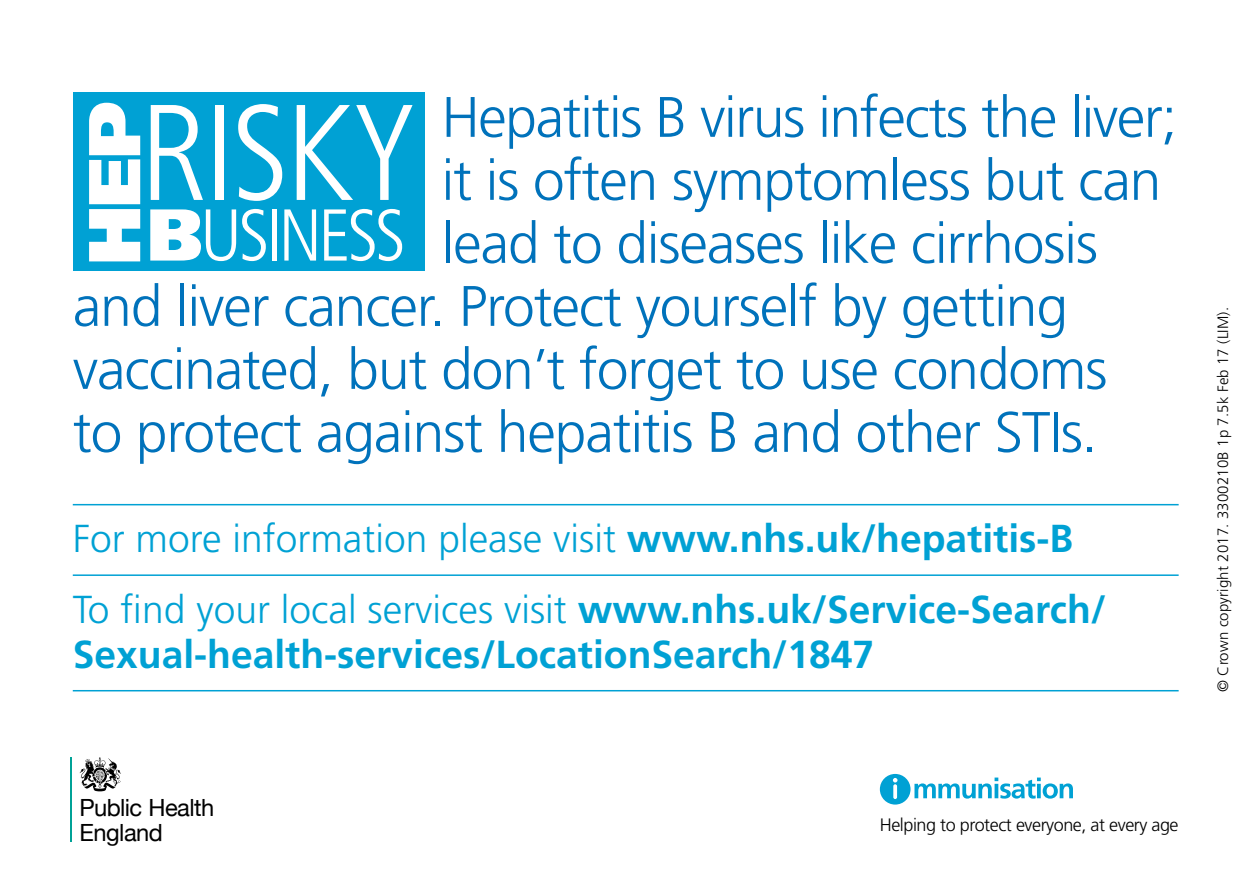
<style>
.page{position:relative;width:1259px;height:893px;background:#fff}
.page>*{position:absolute;margin:0;border:0;box-sizing:border-box;transform-origin:0 0}
.t1{font:300 condensed 135.9px "Frutiger";letter-spacing:-.025em;color:#fff}
.t2{font:300 condensed 73.2px "Frutiger";letter-spacing:-.05em;color:#fff}
.t3{font:900 73.2px "Frutiger";color:#fff}
.t4{font:300 57px "Frutiger";letter-spacing:-.02em;color:#0072bb}
.t5{font:700 39px/45px "Frutiger";color:#00a1d4}
.t6{font:300 39px "Frutiger";color:#00a1d4}
.t7{font:23.7px/24.6px "Helvetica Neue";letter-spacing:-.02em;color:#000}
.Body{font:300 18px "Frutiger";letter-spacing:-.025em;color:#000}
.t8{font:300 15px "Frutiger";letter-spacing:.01em;color:#000}
.s1{font-weight:900;font-stretch:normal}
.s2{font-weight:700}
.s3{font-weight:300}
</style>
<div class="page">
<hr style="left:73px;top:504px;width:1105px;height:1px;background:#00a1d4">
<hr style="left:73px;top:574px;width:1105px;height:2px;background:#00a1d4">
<hr style="left:73px;top:690px;width:1105px;height:1px;background:#00a1d4">
<div style="left:73px;top:93px;width:351px;height:178px;background:#00a1d4"></div>
<svg style="left:880px;top:774px;width:193px;height:31px"></svg>
<hr style="left:70px;top:757px;width:2px;height:84px;background:#00a297">
<svg style="left:80px;top:757px;width:41px;height:34px"></svg>
<p class="t4" style="left:441px;top:85px;width:737px">Hepatitis B virus infects the liver;</p>
<p class="t4" style="left:441px;top:148px;width:721px">it is often symptomless but can</p>
<p class="t4" style="left:441px;top:211px;width:658px">lead to diseases like cirrhosis</p>
<p class="t4" style="left:73px;top:274px;width:996px">and liver cancer. Protect yourself by getting</p>
<p class="t4" style="left:73px;top:337px;width:1036px">vaccinated, but don’t forget to use condoms</p>
<p class="t4" style="left:73px;top:400px;width:1026px">to protect against hepatitis B and other STIs.</p>
<p class="t3" style="left:70px;top:265px;width:166px;rotate:-90deg">HEP</p>
<p class="t1" style="left:140px;top:76px;width:280px">RISKY</p>
<p class="t2" style="left:147px;top:194px;width:261px"><span class="s1">B</span>USINESS</p>
<p class="t6" style="left:73px;top:517px;width:1002px">For more information please visit <span class="s2">www.nhs.uk/hepatitis-B</span></p>
<p class="t5" style="left:73px;top:586px;width:1034px"><span class="s3">To find your local services visit</span> www.nhs.uk/Service-Search/<br>Sexual-health-services/LocationSearch/1847</p>
<p class="t8" style="left:1214px;top:692px;width:386px;rotate:-90deg">© Crown copyright 2017. 3300210B 1p 7.5k Feb 17 (LIM).</p>
<p class="t7" style="left:79px;top:797px;width:137px">Public Health<br>England</p>
<p class="Body" style="left:880px;top:814px;width:300px">Helping to protect everyone, at every age</p>
</div>
